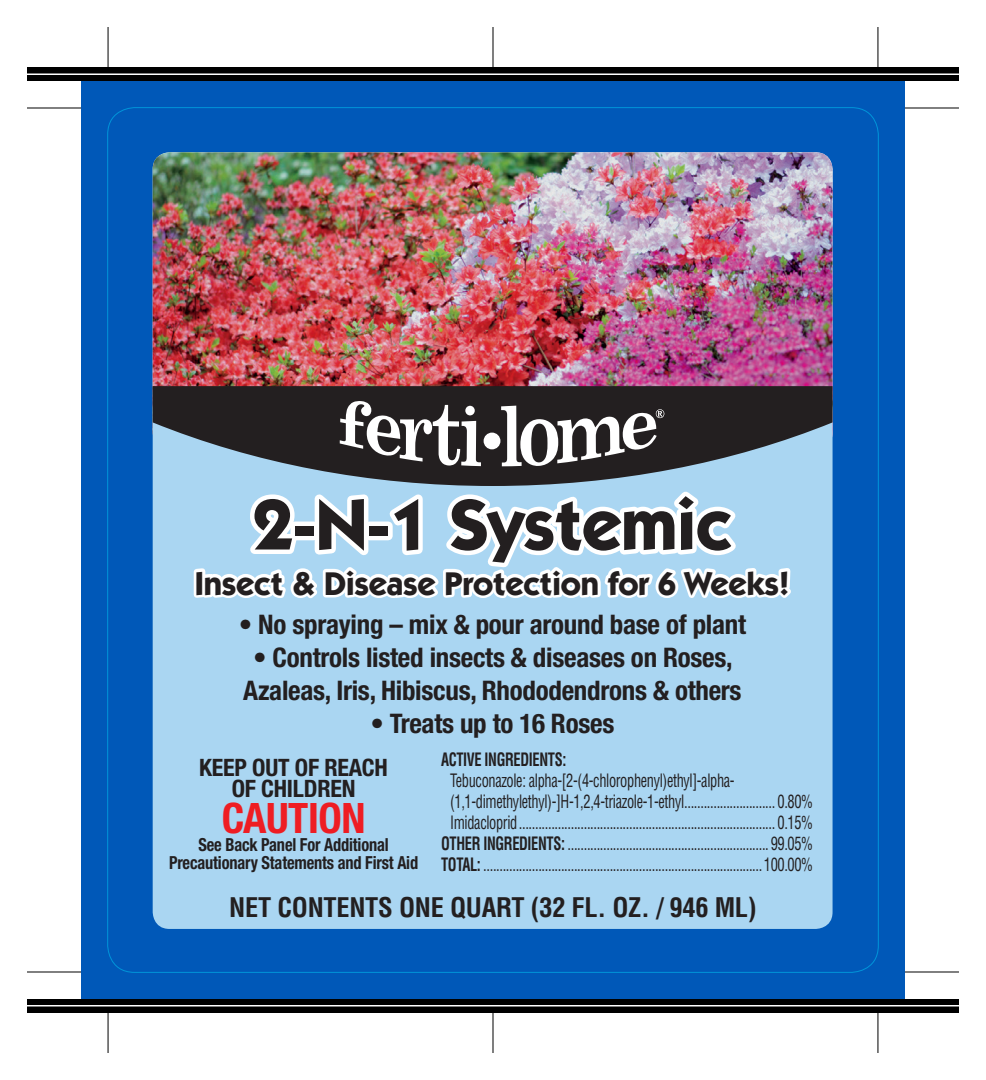
<style>
.page{position:relative;width:986px;height:1080px;background:#fff}
.page>*{position:absolute;margin:0;border:0;box-sizing:border-box;transform-origin:0 0}
.t1{font:700 72px "Itc Kabel";letter-spacing:-.01em;color:#231f20}
.t2{font:700 condensed 42px "Helvetica Neue LT Std";letter-spacing:-.01em;color:#ee1d23}
.t3{font:700 33px "Itc Kabel";letter-spacing:-.01em;color:#231f20}
.t4{font:700 condensed 27px "Helvetica Neue LT Std";letter-spacing:-.01em;color:#231f20}
.t5{font:700 condensed 26.4px "Helvetica LT Std";letter-spacing:-.01em;color:#231f20}
.t6{font:700 condensed 24px/21px "Helvetica Neue LT Std";letter-spacing:-.01em;color:#231f20;text-align:center}
.t7{font:condensed 18px/21px "Helvetica LT Std";letter-spacing:-.025em;color:#231f20;scale:.8 1}
.t8{font:700 condensed 18px/18px "Helvetica Neue LT Std";letter-spacing:-.01em;color:#231f20;text-align:center;scale:.91 1}
.t9{font:700 condensed 18px "Helvetica LT Std";letter-spacing:-.025em;color:#231f20;scale:.8 1}
.s1{font-weight:700}
</style>
<div class="page">
<div style="left:81px;top:81px;width:823px;height:918px;background:#0058b8"></div>
<img style="left:153px;top:152px;width:679px;height:234px">
<div style="left:153px;top:392px;width:679px;height:537px;background:#aad6f2;border-radius:17px"></div>
<svg style="left:153px;top:386px;width:679px;height:93px;fill:#231f20"></svg>
<svg style="left:340px;top:401px;width:141px;height:65px;background:#6b6969"></svg>
<svg style="left:501px;top:406px;width:163px;height:60px;background:#727070"></svg>
<div style="left:483px;top:433px;width:17px;height:16px;background:#fff;border-radius:50%"></div>
<div style="left:465px;top:406px;width:10px;height:9px;background:#fff;border-radius:50%"></div>
<div style="left:194px;top:568px;width:11px;height:30px;border:6px solid #fff"></div>
<svg style="left:199px;top:479px;width:592px;height:120px"></svg>
<hr style="left:27px;top:107px;width:54px;height:2px;background:#000">
<hr style="left:904px;top:107px;width:54px;height:2px;background:#000">
<hr style="left:27px;top:971px;width:54px;height:2px;background:#000">
<hr style="left:904px;top:971px;width:54px;height:2px;background:#000">
<hr style="left:107px;top:27px;width:2px;height:54px;background:#000">
<hr style="left:107px;top:999px;width:2px;height:54px;background:#000">
<hr style="left:492px;top:27px;width:1px;height:54px;background:#000">
<hr style="left:492px;top:999px;width:1px;height:54px;background:#000">
<hr style="left:877px;top:27px;width:1px;height:54px;background:#000">
<hr style="left:877px;top:999px;width:1px;height:54px;background:#000">
<div style="left:27px;top:68px;width:931px;height:13px;background:#000"></div>
<hr style="left:27px;top:74px;width:931px;height:1px;background:#fff">
<div style="left:27px;top:999px;width:931px;height:13px;background:#000"></div>
<hr style="left:27px;top:1005px;width:931px;height:1px;background:#fff">
<p class="t1" style="left:253px;top:481px;width:480px">2-N-1 Systemic</p>
<p class="t3" style="left:195px;top:563px;width:596px">Insect &amp; Disease Protection for 6 Weeks!</p>
<p class="t4" style="left:239px;top:608px;width:508px">• No spraying – mix &amp; pour around base of plant</p>
<p class="t4" style="left:253px;top:641px;width:481px">• Controls listed insects &amp; diseases on Roses,</p>
<p class="t4" style="left:243px;top:674px;width:500px">Azaleas, Iris, Hibiscus, Rhododendrons &amp; others</p>
<p class="t4" style="left:370px;top:707px;width:245px">• Treats up to 16 Roses</p>
<p class="t6" style="left:199px;top:757px;width:190px">KEEP OUT OF REACH<br>OF CHILDREN</p>
<p class="t2" style="left:222px;top:793px;width:145px">CAUTION</p>
<p class="t8" style="left:169px;top:835px;width:275px">See Back Panel For Additional<br>Precautionary Statements and First Aid</p>
<p class="t9" style="left:441px;top:748px;width:158px">ACTIVE INGREDIENTS:</p>
<p class="t7" style="left:450px;top:769px;width:455px">Tebuconazole: alpha-[2-(4-chlorophenyl)ethyl]-alpha-(1,1-dimethylethyl)-]H-1,2,4-triazole-1-ethyl............................ 0.80%<br>Imidacloprid............................................................................... 0.15%</p>
<p class="t7" style="left:441px;top:832px;width:467px"><span class="s1">OTHER INGREDIENTS:</span> ..............................................................99.05%</p>
<p class="t7" style="left:441px;top:853px;width:467px"><span class="s1">TOTAL:</span> ......................................................................................100.00%</p>
<p class="t5" style="left:229px;top:891px;width:529px">NET CONTENTS ONE QUART (32 FL. OZ. / 946 ML)</p>
</div>
